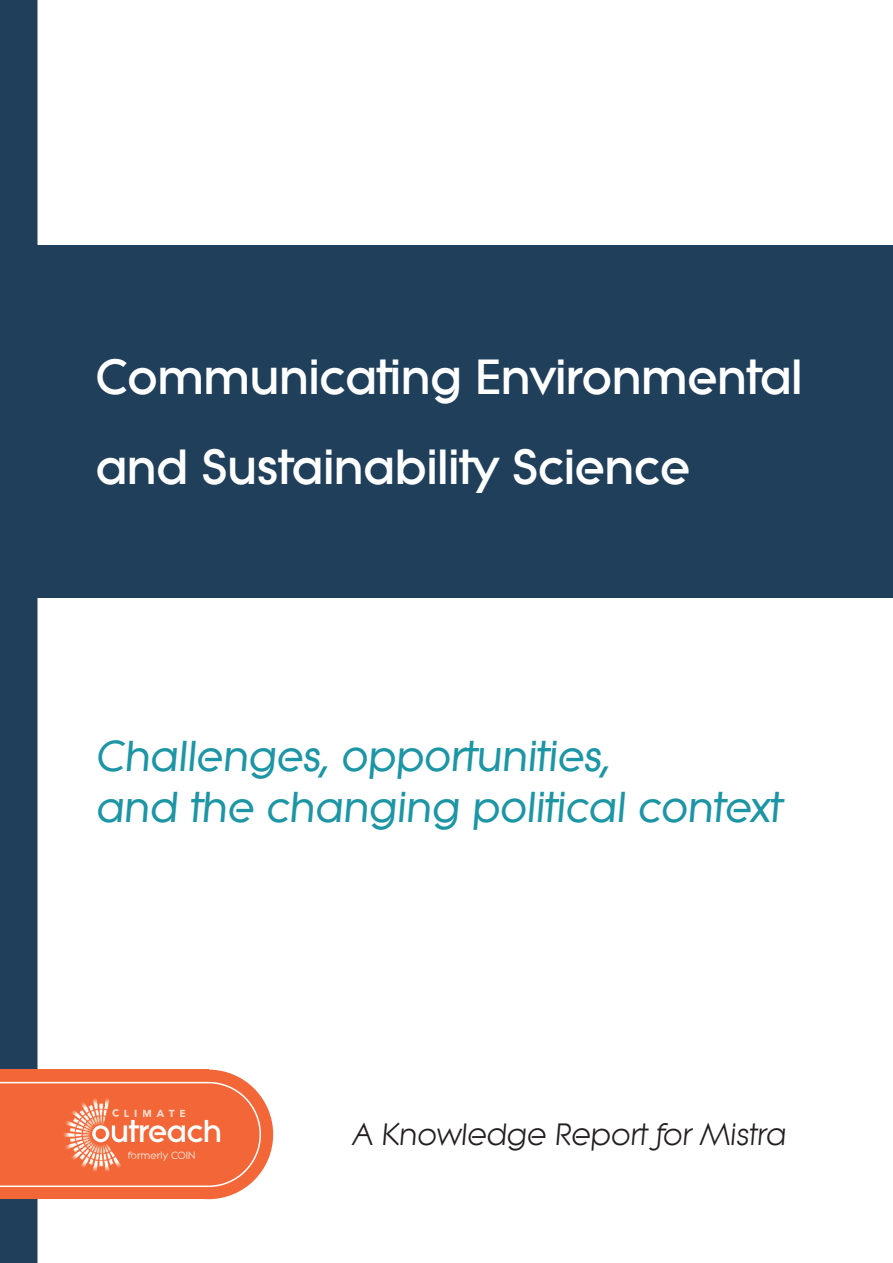
<style>
.page{position:relative;width:893px;height:1263px;background:#fff}
.page>*{position:absolute;margin:0;border:0;box-sizing:border-box;transform-origin:0 0}
.t1{font:800 48px/90px "Litera Serial";color:#fff}
.t2{font:italic 700 42px/50.4px "Litera Serial";color:#1c95a5}
.t3{font:800 30.6px "Litera Serial";letter-spacing:-.005em;color:#fff}
.t4{font:italic 30px "Litera Serial";color:#231f20}
.t5{font:700 10.2px "Litera Serial";letter-spacing:.005em;color:#fddccb}
.t6{font:700 10.2px "Avenir Next";letter-spacing:.475em;color:#fddccb}
</style>
<div class="page">
<div style="left:0;top:0;width:38px;height:1263px;background:#1f3f5b"></div>
<div style="left:144px;top:1069px;width:129px;height:130px;background:#f26638;border-radius:50%"></div>
<div style="left:0;top:1069px;width:208px;height:130px;background:#f26638"></div>
<svg style="left:207px;top:1081px;width:55px;height:107px"></svg>
<img style="left:64px;top:1098px;width:57px;height:73px">
<img style="left:92px;top:1125px;width:17px;height:17px">
<img style="left:112px;top:1125px;width:9px;height:17px">
<svg style="left:112px;top:1109px;width:7px;height:8px"></svg>
<hr style="left:0;top:1082px;width:209px;height:1px;background:#fff">
<hr style="left:0;top:1185px;width:209px;height:2px;background:#fff">
<div style="left:0;top:245px;width:893px;height:352px;background:#1f3f5b"></div>
<p class="t1" style="left:96px;top:332px;width:708px">Communicating Environmental and Sustainability Science</p>
<p class="t2" style="left:96px;top:731px;width:687px">Challenges, opportunities,<br>and the changing political context</p>
<p class="t6" style="left:124px;top:1104px;width:63px">LIMATE</p>
<p class="t5" style="left:128px;top:1149px;width:69px">formerly COIN</p>
<p class="t3" style="left:91px;top:1113px;width:132px">outreach</p>
<p class="t4" style="left:352px;top:1117px;width:435px">A Knowledge Report for Mistra</p>
</div>
